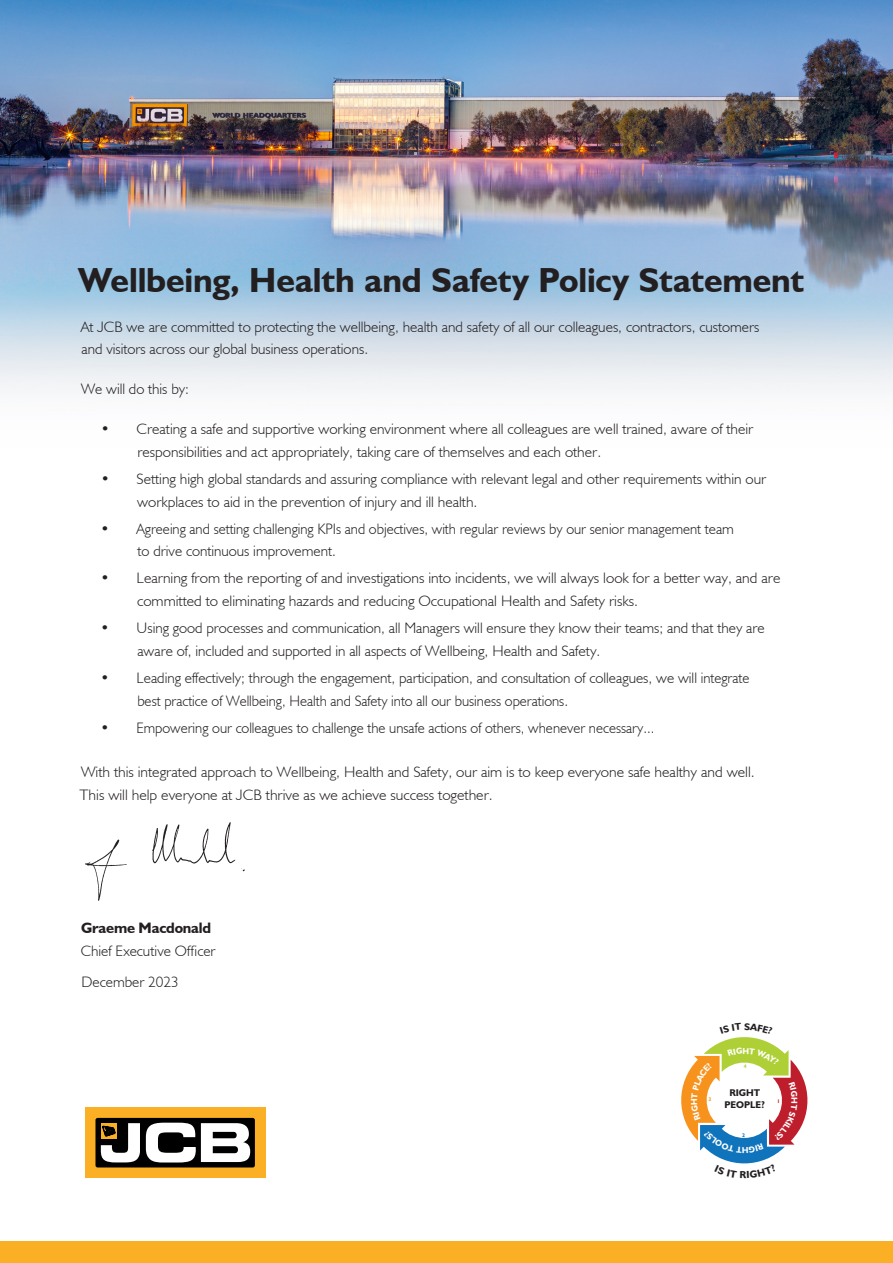
<style>
.page{position:relative;width:893px;height:1263px;background:#fff}
.page>*{position:absolute;margin:0;border:0;box-sizing:border-box;transform-origin:0 0}
.JCB_BODY_COPY_PARA{font:700 34.8px "JCB Euro";letter-spacing:-.005em;color:#231f20}
.JCB_BODY_COPY_PARA-2{font:300 15.15px/22.6px "JCB Euro";color:#231f20}
.t1{font:9.75px/11.9px "JCB Bold";color:#231f20;text-align:center}
.t2{font:5.25px "JCB Bold";color:#aed036}
.t3{font:5.25px "JCB Bold";color:#be1d2c}
.t4{font:5.25px "JCB Bold";color:#1074bc}
.t5{font:5.25px "JCB Bold";color:#f7931d}
.s1{font-weight:700}
</style>
<div class="page">
<img style="left:0;top:0;width:893px;height:1242px">
<div style="left:0;top:1242px;width:893px;height:21px;background:#fbaf25"></div>
<img style="left:82px;top:819px;width:165px;height:84px">
<div style="left:85px;top:1107px;width:180px;height:71px;background:#fbaf25"></div>
<div style="left:95px;top:1118px;width:160px;height:49px;background:#000;border-radius:2px"></div>
<svg style="left:146px;top:1123px;width:104px;height:39px"></svg>
<svg style="left:101px;top:1123px;width:39px;height:39px"></svg>
<svg style="left:676px;top:1023px;width:137px;height:155px"></svg>
<p class="JCB_BODY_COPY_PARA" style="left:78px;top:258px;width:728px">Wellbeing, Health and Safety Policy Statement</p>
<p class="JCB_BODY_COPY_PARA-2" style="left:81px;top:315px;width:680px">At JCB we are committed to protecting the wellbeing, health and safety of all our colleagues, contractors, customers and visitors across our global business operations.</p>
<p class="JCB_BODY_COPY_PARA-2" style="left:81px;top:377px;width:109px">We will do this by:</p>
<p class="JCB_BODY_COPY_PARA-2" style="left:137px;top:417px;width:617px;text-indent:-37px">• Creating a safe and supportive working environment where all colleagues are well trained, aware of their responsibilities and act appropriately, taking care of themselves and each other.</p>
<p class="JCB_BODY_COPY_PARA-2" style="left:137px;top:467px;width:631px;text-indent:-36px">• Setting high global standards and assuring compliance with relevant legal and other requirements within our workplaces to aid in the prevention of injury and ill health.</p>
<p class="JCB_BODY_COPY_PARA-2" style="left:138px;top:517px;width:598px;text-indent:-37px">• Agreeing and setting challenging KPIs and objectives, with regular reviews by our senior management team to drive continuous improvement.</p>
<p class="JCB_BODY_COPY_PARA-2" style="left:137px;top:567px;width:645px;text-indent:-37px">• Learning from the reporting of and investigations into incidents, we will always look for a better way, and are committed to eliminating hazards and reducing Occupational Health and Safety risks.</p>
<p class="JCB_BODY_COPY_PARA-2" style="left:137px;top:616px;width:629px;text-indent:-37px">• Using good processes and communication, all Managers will ensure they know their teams; and that they are aware of, included and supported in all aspects of Wellbeing, Health and Safety.</p>
<p class="JCB_BODY_COPY_PARA-2" style="left:137px;top:666px;width:613px;text-indent:-37px">• Leading effectively; through the engagement, participation, and consultation of colleagues, we will integrate best practice of Wellbeing, Health and Safety into all our business operations.</p>
<p class="JCB_BODY_COPY_PARA-2" style="left:101px;top:716px;width:555px">• Empowering our colleagues to challenge the unsafe actions of others, whenever necessary...</p>
<p class="JCB_BODY_COPY_PARA-2" style="left:80px;top:760px;width:677px">With this integrated approach to Wellbeing, Health and Safety, our aim is to keep everyone safe healthy and well.<br>This will help everyone at JCB thrive as we achieve success together.</p>
<p class="JCB_BODY_COPY_PARA-2" style="left:81px;top:917px;width:136px"><span class="s1">Graeme Macdonald<br></span>Chief Executive Officer</p>
<p class="JCB_BODY_COPY_PARA-2" style="left:81px;top:971px;width:99px">December 2023</p>
<p class="t5" style="left:708px;top:1096px;width:4px">3</p>
<p class="t2" style="left:744px;top:1063px;width:4px">4</p>
<p class="t1" style="left:724px;top:1086px;width:42px">RIGHT<br>PEOPLE?</p>
<p class="t4" style="left:742px;top:1132px;width:4px">2</p>
<p class="t3" style="left:777px;top:1098px;width:4px">1</p>
</div>
